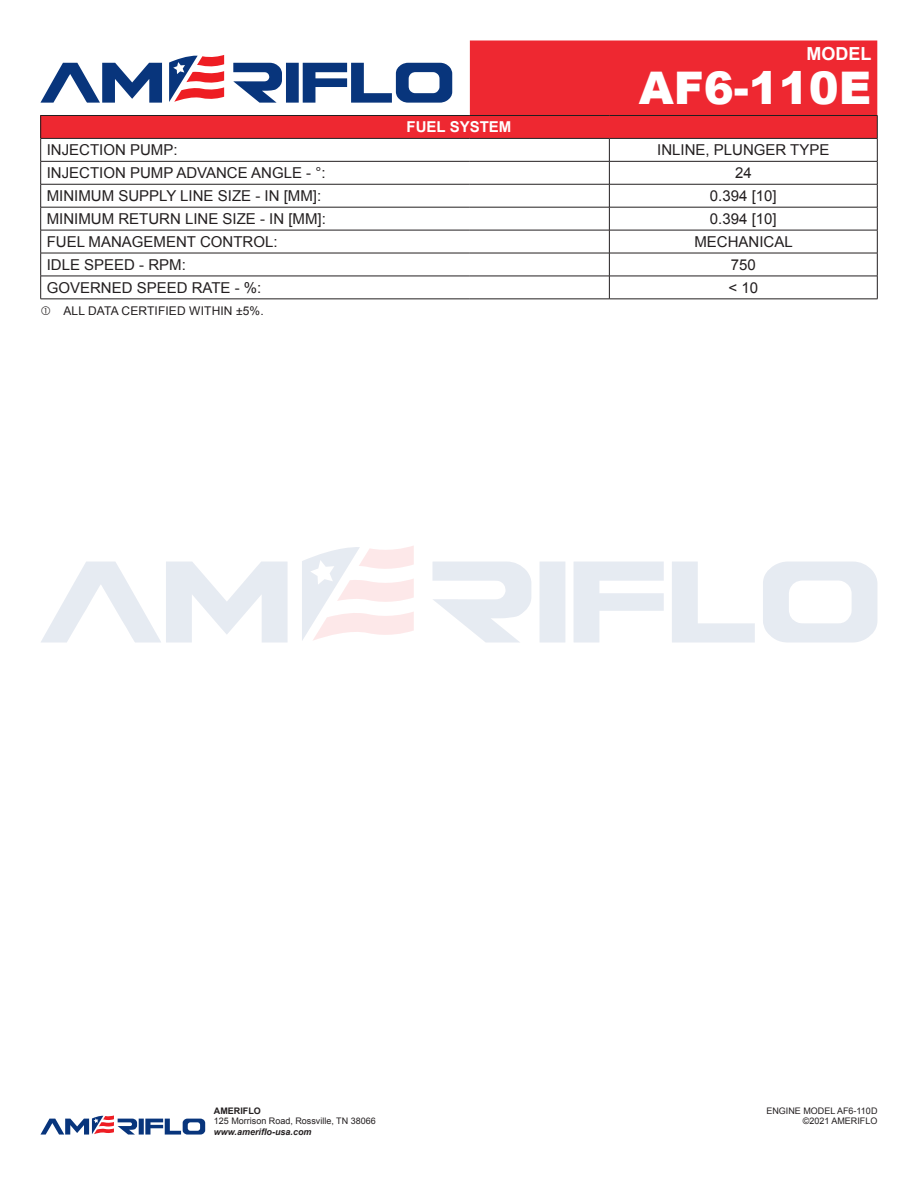
<style>
.page{position:relative;width:918px;height:1188px;background:#fff}
.page>*{position:absolute;margin:0;border:0;box-sizing:border-box;transform-origin:0 0}
.t1{font:900 45px "Arial";color:#fff}
.t2{font:700 18px "Arial";color:#fff}
.t3{font:15px "Arial";color:#231f20}
.t4{font:700 15px "Arial";color:#fff}
.t5{font:12px "Arial";letter-spacing:.01em;color:#231f20}
.t6{font:9px/10.8px "Arial";color:#231f20;text-align:right}
.t7{font:italic 700 9px "Arial";color:#231f20}
.t8{font:700 9px "Arial";color:#231f20}
</style>
<div class="page">
<div style="left:139px;top:1119px;width:5px;height:16px;background:#08357c"></div>
<svg style="left:145px;top:1119px;width:60px;height:16px"></svg>
<svg style="left:41px;top:1115px;width:96px;height:20px"></svg>
<svg style="left:41px;top:63px;width:121px;height:40px"></svg>
<div style="left:286px;top:63px;width:13px;height:40px;background:#08357c"></div>
<svg style="left:303px;top:63px;width:149px;height:40px"></svg>
<svg style="left:169px;top:55px;width:55px;height:47px"></svg>
<svg style="left:233px;top:63px;width:49px;height:40px"></svg>
<svg style="left:41px;top:562px;width:247px;height:81px"></svg>
<div style="left:540px;top:562px;width:25px;height:81px;background:#e6ebf2"></div>
<svg style="left:574px;top:562px;width:90px;height:81px"></svg>
<svg style="left:672px;top:562px;width:83px;height:81px"></svg>
<svg style="left:763px;top:562px;width:114px;height:81px"></svg>
<svg style="left:302px;top:546px;width:112px;height:95px"></svg>
<svg style="left:432px;top:562px;width:99px;height:81px"></svg>
<div style="left:41px;top:115px;width:836px;height:23px;background:#ee2831"></div>
<hr style="left:40px;top:115px;width:430px;height:1px;background:#231f20">
<hr style="left:40px;top:138px;width:430px;height:1px;background:#231f20">
<hr style="left:40px;top:161px;width:430px;height:1px;background:#231f20">
<hr style="left:40px;top:184px;width:430px;height:1px;background:#231f20">
<hr style="left:40px;top:207px;width:430px;height:1px;background:#231f20">
<hr style="left:40px;top:230px;width:430px;height:1px;background:#231f20">
<hr style="left:40px;top:253px;width:430px;height:1px;background:#231f20">
<hr style="left:40px;top:276px;width:430px;height:1px;background:#231f20">
<svg style="left:40px;top:116px;width:1px;height:183px"></svg>
<svg style="left:470px;top:40px;width:408px;height:259px"></svg>
<hr style="left:40px;top:299px;width:430px;height:1px;background:#231f20">
<hr style="left:470px;top:299px;width:139px;height:1px;background:#231f20">
<hr style="left:609px;top:299px;width:269px;height:1px;background:#231f20">
<p class="t4" style="left:407px;top:117px;width:106px">FUEL SYSTEM</p>
<p class="t2" style="left:807px;top:41px;width:66px">MODEL</p>
<p class="t1" style="left:639px;top:55px;width:234px">AF6-110E</p>
<p class="t3" style="left:47px;top:140px;width:132px">INJECTION PUMP:</p>
<p class="t3" style="left:657px;top:140px;width:174px">INLINE, PLUNGER TYPE</p>
<p class="t3" style="left:47px;top:163px;width:280px">INJECTION PUMP ADVANCE ANGLE - °:</p>
<p class="t3" style="left:735px;top:163px;width:18px">24</p>
<p class="t3" style="left:47px;top:186px;width:276px">MINIMUM SUPPLY LINE SIZE - IN [MM]:</p>
<p class="t3" style="left:710px;top:186px;width:68px">0.394 [10]</p>
<p class="t3" style="left:47px;top:209px;width:281px">MINIMUM RETURN LINE SIZE - IN [MM]:</p>
<p class="t3" style="left:710px;top:209px;width:68px">0.394 [10]</p>
<p class="t3" style="left:47px;top:232px;width:232px">FUEL MANAGEMENT CONTROL:</p>
<p class="t3" style="left:694px;top:232px;width:100px">MECHANICAL</p>
<p class="t3" style="left:47px;top:255px;width:141px">IDLE SPEED - RPM:</p>
<p class="t3" style="left:731px;top:255px;width:27px">750</p>
<p class="t3" style="left:47px;top:278px;width:216px">GOVERNED SPEED RATE - %:</p>
<p class="t3" style="left:729px;top:278px;width:31px">&lt; 10</p>
<p class="t5" style="left:63px;top:303px;width:202px">ALL DATA CERTIFIED WITHIN ±5%.</p>
<p class="t8" style="left:214px;top:1104px;width:48px">AMERIFLO</p>
<p class="t6" style="left:214px;top:1116px;width:163px">125 Morrison Road, Rossville, TN 38066</p>
<p class="t7" style="left:214px;top:1126px;width:99px">www.ameriflo-usa.com</p>
<p class="t6" style="left:766px;top:1105px;width:113px">ENGINE MODEL AF6-110D ©2021 AMERIFLO</p>
</div>
